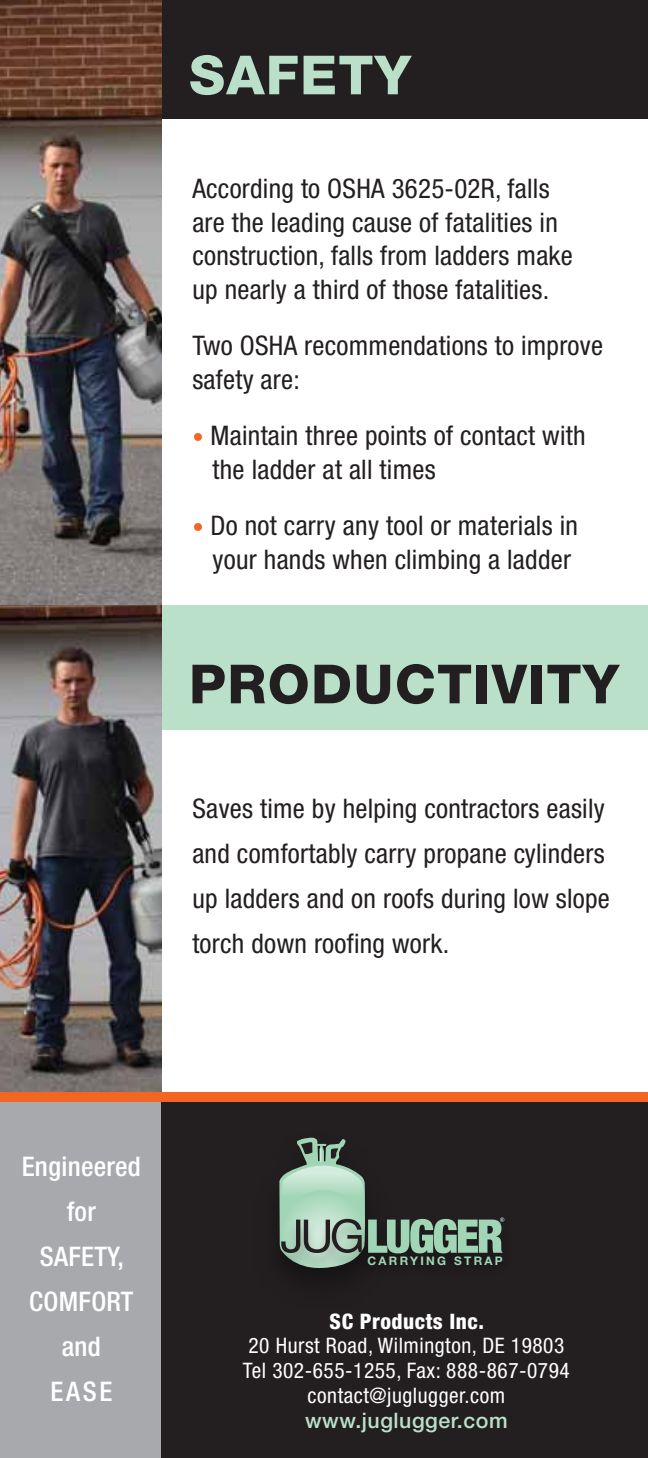
<style>
.page{position:relative;width:648px;height:1458px;background:#fff}
.page>*{position:absolute;margin:0;border:0;box-sizing:border-box;transform-origin:0 0}
.t1{font:800 54px "Helvetica Neue";letter-spacing:.025em;color:#231f20}
.t2{font:800 54px "Helvetica Neue";letter-spacing:.025em;color:#bae0ca}
.t3{font:condensed 27px/33.8px "Helvetica Neue";letter-spacing:.01em;color:#231f20}
.t4{font:500 condensed 27px/45px "Helvetica Neue";letter-spacing:.01em;color:#fff;text-align:center}
.t5{font:condensed 21.38px/24.8px "Helvetica Neue";letter-spacing:.025em;color:#fff;text-align:center}
.t6{font:500 21.38px "Helvetica Neue";letter-spacing:.025em;color:#bae0ca}
.t7{font:800 condensed 21.38px "Helvetica Neue";letter-spacing:.025em;color:#fff}
.t8{font:700 11.92px "Helvetica Neue";letter-spacing:.195em;color:#a0d5b5}
.s1{font-size:22.5px;color:#f26522}
</style>
<div class="page">
<div style="left:0;top:1093px;width:163px;height:365px;background:#a7a9ac"></div>
<div style="left:161px;top:0;width:487px;height:119px;background:#231f20"></div>
<div style="left:161px;top:606px;width:487px;height:124px;background:#bae0ca"></div>
<div style="left:161px;top:1098px;width:487px;height:360px;background:#231f20"></div>
<svg style="left:279px;top:1138px;width:225px;height:131px"></svg>
<img style="left:0;top:0;width:162px;height:1092px">
<div style="left:0;top:1092px;width:648px;height:9px;background:#f26522"></div>
<h1 class="t2" style="left:189px;top:43px;width:223px">SAFETY</h1>
<p class="t3" style="left:192px;top:171px;width:382px">According to OSHA 3625-02R, falls are the leading cause of fatalities in construction, falls from ladders make up nearly a third of those fatalities.</p>
<p class="t3" style="left:192px;top:329px;width:412px">Two OSHA recommendations to improve safety are:</p>
<p class="t3" style="left:213px;top:419px;width:374px;text-indent:-20px"><span class="s1">•</span> Maintain three points of contact with the ladder at all times</p>
<p class="t3" style="left:192px;top:509px;width:387px;text-align:center"><span class="s1">•</span> Do not carry any tool or materials in your hands when climbing a ladder</p>
<h1 class="t1" style="left:189px;top:652px;width:431px">PRODUCTIVITY</h1>
<p class="t3" style="left:192px;top:785px;width:419px;line-height:45px">Saves time by helping contractors easily and comfortably carry propane cylinders up ladders and on roofs during low slope torch down roofing work.</p>
<p class="t4" style="left:22px;top:1144px;width:121px">Engineered for<br>SAFETY,<br>COMFORT and<br>EASE</p>
<p class="t8" style="left:367px;top:1253px;width:137px">CARRYING STRAP</p>
<p class="t7" style="left:330px;top:1308px;width:156px">SC Products Inc.</p>
<p class="t5" style="left:243px;top:1333px;width:328px">20 Hurst Road, Wilmington, DE 19803<br>Tel 302-655-1255, Fax: 888-867-0794 contact@juglugger.com</p>
<p class="t6" style="left:305px;top:1407px;width:204px">www.juglugger.com</p>
</div>
